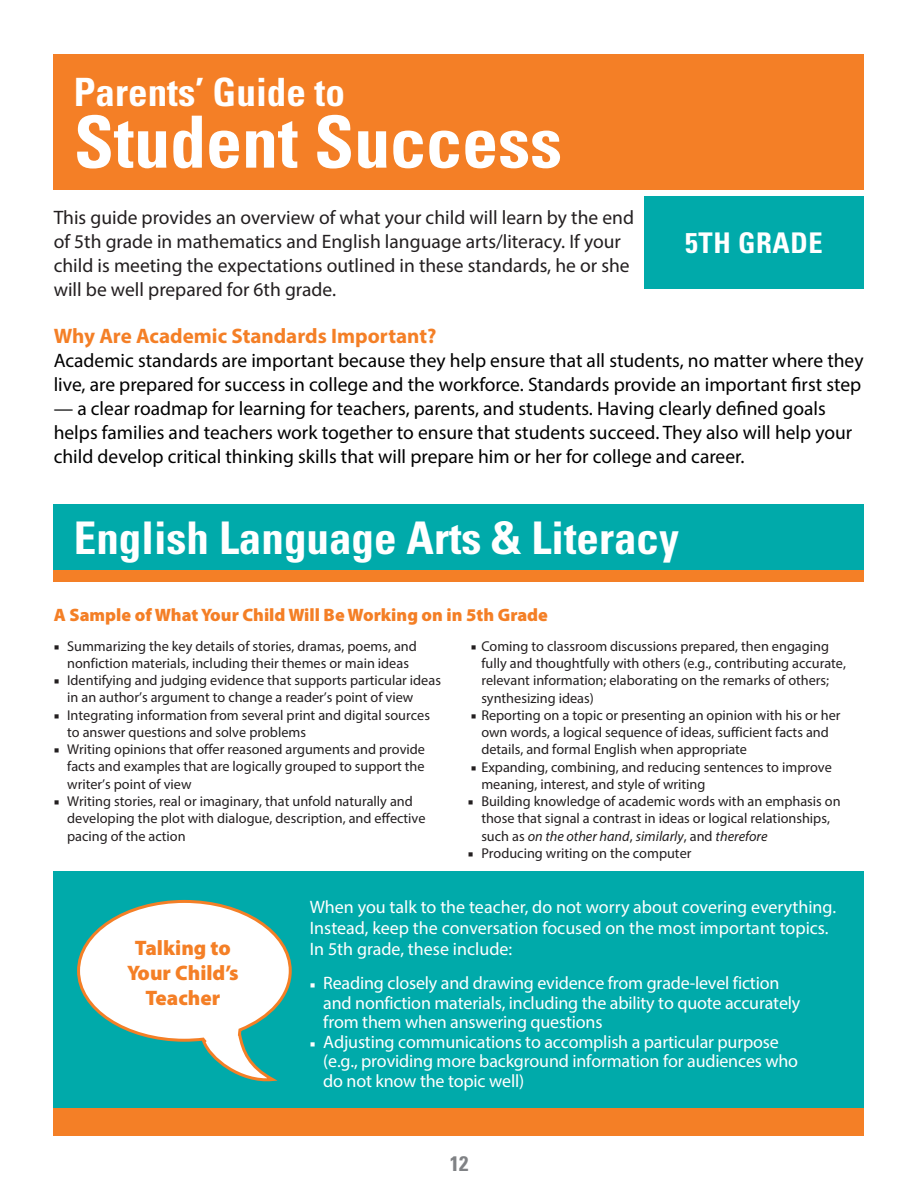
<style>
.page{position:relative;width:918px;height:1188px;background:#fff}
.page>*{position:absolute;margin:0;border:0;box-sizing:border-box;transform-origin:0 0}
.t1{font:700 condensed 72px "Univers LT Std";color:#fff}
.t2{font:700 condensed 45px "Univers LT Std";color:#fff}
.t3{font:700 condensed 39px "Univers LT Std";color:#fff}
.t4{font:700 condensed 28.5px "Univers LT Std";letter-spacing:.02em;color:#fff}
.t5{font:700 21px "Myriad Pro";color:#f47f26}
.t6{font:900 21px/25.2px "Myriad Pro";color:#f47f26;text-align:center}
.t7{font:700 condensed 21px "Univers LT Std";color:#808285}
.t8{font:19.5px/24px "Myriad Pro";color:#000}
.t9{font:19.5px/24px "Myriad Pro";color:#231f20}
.t10{font:18px/19.5px "Myriad Pro";letter-spacing:-.01em;color:#fff}
.t11{font:900 18px "Myriad Pro";color:#f47f26}
.t12{font:14.25px/17.2px "Myriad Pro";color:#231f20}
.s1{font-family:"Minion Pro"}
.s2{font-style:italic}
.s3{font-family:"Minion Pro";font-size:14.25px}
</style>
<div class="page">
<div style="left:54px;top:871px;width:810px;height:262px;background:#0aa"></div>
<div style="left:54px;top:1109px;width:810px;height:27px;background:#f47f26"></div>
<div style="left:54px;top:532px;width:810px;height:50px;background:#f47f26"></div>
<div style="left:54px;top:505px;width:810px;height:65px;background:#0aa"></div>
<svg style="left:77px;top:899px;width:215px;height:183px"></svg>
<div style="left:54px;top:54px;width:810px;height:135px;background:#f47f26"></div>
<div style="left:644px;top:196px;width:220px;height:93px;background:#0aa"></div>
<p class="t3" style="left:74px;top:68px;width:272px">Parents’ Guide to</p>
<p class="t1" style="left:74px;top:98px;width:490px">Student Success</p>
<p class="t9" style="left:54px;top:205px;width:582px">This guide provides an overview of what your child will learn by the end of 5th grade in mathematics and English language arts/literacy. If your child is meeting the expectations outlined in these standards, he or she will be well prepared for 6th grade.</p>
<p class="t5" style="left:54px;top:323px;width:384px">Why Are Academic Standards Important?</p>
<p class="t8" style="left:54px;top:348px;width:811px">Academic standards are important because they help ensure that all students, no matter where they live, are prepared for success in college and the workforce. Standards provide an important first step</p>
<p class="t8" style="left:54px;top:396px;width:800px">— a clear roadmap for learning for teachers, parents, and students. Having clearly defined goals helps families and teachers work together to ensure that students succeed. They also will help your child develop critical thinking skills that will prepare him or her for college and career.</p>
<p class="t4" style="left:685px;top:225px;width:139px">5TH GRADE</p>
<p class="t2" style="left:74px;top:510px;width:607px">English Language Arts &amp; Literacy</p>
<p class="t11" style="left:54px;top:603px;width:496px">A Sample of What Your Child Will Be Working on in 5th Grade</p>
<p class="t12" style="left:54px;top:637px;width:365px;text-align:center"><span class="s1">■</span> Summarizing the key details of stories, dramas, poems, and nonfiction materials, including their themes or main ideas</p>
<p class="t12" style="left:67px;top:672px;width:375px;text-indent:-13px"><span class="s1">■</span> Identifying and judging evidence that supports particular ideas in an author’s argument to change a reader’s point of view</p>
<p class="t12" style="left:67px;top:706px;width:364px;text-indent:-13px"><span class="s1">■</span> Integrating information from several print and digital sources to answer questions and solve problems</p>
<p class="t12" style="left:67px;top:741px;width:359px;text-align:justify;text-indent:-13px"><span class="s1">■</span> Writing opinions that offer reasoned arguments and provide facts and examples that are logically grouped to support the writer’s point of view</p>
<p class="t12" style="left:67px;top:792px;width:360px;text-indent:-13px"><span class="s1">■</span> Writing stories, real or imaginary, that unfold naturally and developing the plot with dialogue, description, and effective pacing of the action</p>
<p class="t12" style="left:481px;top:637px;width:366px;text-indent:-10px"><span class="s1">■</span> Coming to classroom discussions prepared, then engaging fully and thoughtfully with others (e.g., contributing accurate, relevant information; elaborating on the remarks of others; synthesizing ideas)</p>
<p class="t12" style="left:481px;top:706px;width:361px;text-indent:-10px"><span class="s1">■</span> Reporting on a topic or presenting an opinion with his or her own words, a logical sequence of ideas, sufficient facts and details, and formal English when appropriate</p>
<p class="t12" style="left:481px;top:758px;width:352px;text-indent:-10px"><span class="s1">■</span> Expanding, combining, and reducing sentences to improve meaning, interest, and style of writing</p>
<p class="t12" style="left:481px;top:792px;width:361px;text-indent:-13px"><span class="s1">■</span> Building knowledge of academic words with an emphasis on those that signal a contrast in ideas or logical relationships, such as <span class="s2">on the other hand</span>, <span class="s2">similarly</span>, and <span class="s2">therefore</span></p>
<p class="t12" style="left:468px;top:844px;width:225px"><span class="s1">■</span> Producing writing on the computer</p>
<p class="t6" style="left:127px;top:934px;width:113px">Talking to<br>Your Child’s<br>Teacher</p>
<p class="t10" style="left:310px;top:897px;width:528px;line-height:20.7px">When you talk to the teacher, do not worry about covering everything.<br>Instead, keep the conversation focused on the most important topics.<br>In 5th grade, these include:</p>
<p class="t10" style="left:323px;top:973px;width:479px;text-indent:-14px"><span class="s3">■</span> Reading closely and drawing evidence from grade-level fiction and nonfiction materials, including the ability to quote accurately from them when answering questions</p>
<p class="t10" style="left:323px;top:1032px;width:476px;text-indent:-14px"><span class="s3">■</span> Adjusting communications to accomplish a particular purpose (e.g., providing more background information for audiences who do not know the topic well)</p>
<h3 class="t7" style="left:450px;top:1150px;width:20px">12</h3>
</div>
